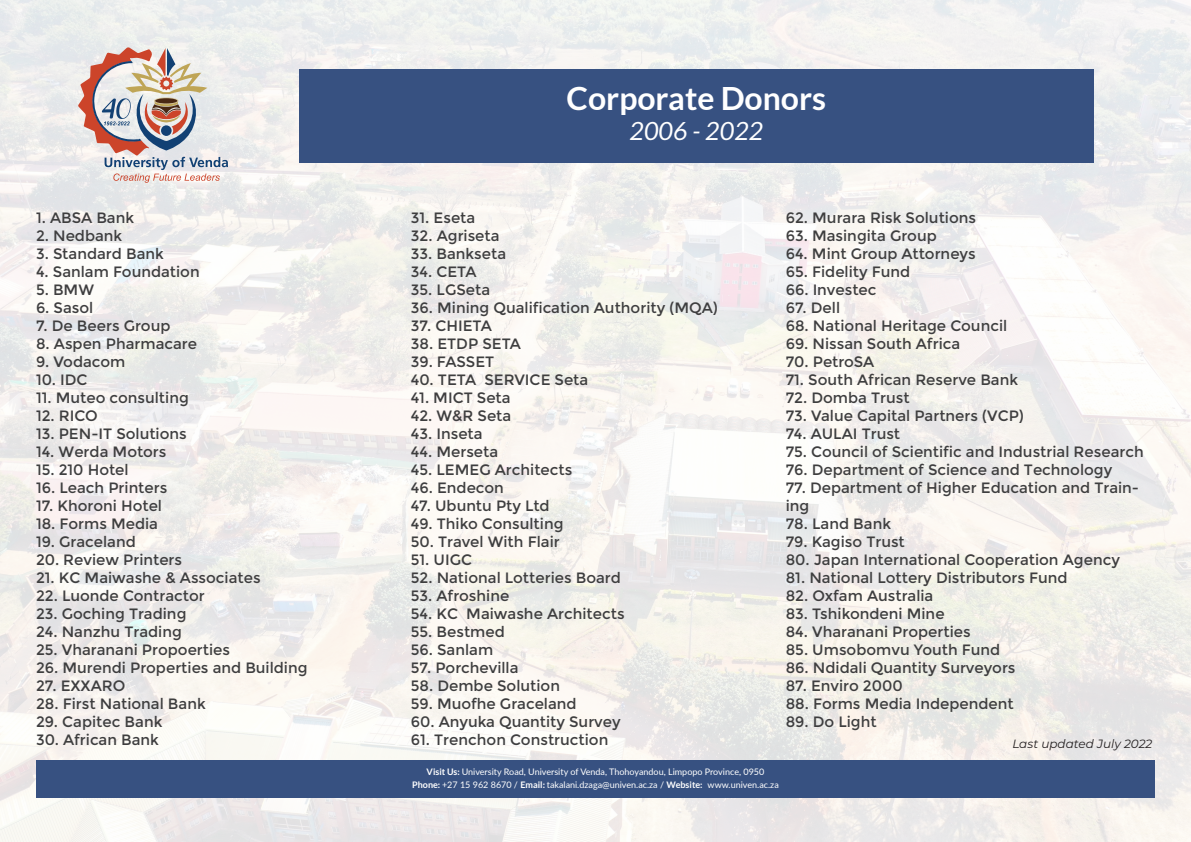
<style>
.page{position:relative;width:1191px;height:842px;background:#fff}
.page>*{position:absolute;margin:0;border:0;box-sizing:border-box;transform-origin:0 0}
.t1{font:700 32px "Lato";color:#fff}
.t2{font:italic 25px "Lato";color:#fff}
.Body_Text_Style{font:15px/18px "Montserrat";color:#3e3e3f}
.t3{font:italic 12px "Montserrat";color:#231f20}
.t4{font:9px "Lato";color:#fff}
.s1{font-weight:700}
</style>
<div class="page">
<img style="left:0;top:0;width:1191px;height:842px">
<div style="left:299px;top:69px;width:795px;height:94px;background:#375181"></div>
<div style="left:36px;top:760px;width:1119px;height:37px;background:#375181"></div>
<svg style="left:78px;top:47px;width:150px;height:136px"></svg>
<p class="Body_Text_Style" style="left:36px;top:209px;width:100px">1. ABSA Bank</p>
<p class="Body_Text_Style" style="left:36px;top:227px;width:88px">2. Nedbank</p>
<p class="Body_Text_Style" style="left:36px;top:245px;width:129px">3. Standard Bank</p>
<p class="Body_Text_Style" style="left:36px;top:263px;width:165px">4. Sanlam Foundation</p>
<p class="Body_Text_Style" style="left:36px;top:281px;width:60px">5. BMW</p>
<p class="Body_Text_Style" style="left:36px;top:299px;width:59px">6. Sasol</p>
<p class="Body_Text_Style" style="left:36px;top:317px;width:136px">7. De Beers Group</p>
<p class="Body_Text_Style" style="left:36px;top:335px;width:163px">8. Aspen Pharmacare</p>
<p class="Body_Text_Style" style="left:36px;top:353px;width:91px">9. Vodacom</p>
<p class="Body_Text_Style" style="left:36px;top:371px;width:53px">10. IDC</p>
<p class="Body_Text_Style" style="left:36px;top:389px;width:154px">11. Muteo consulting</p>
<p class="Body_Text_Style" style="left:36px;top:407px;width:63px">12. RICO</p>
<p class="Body_Text_Style" style="left:36px;top:425px;width:152px">13. PEN-IT Solutions</p>
<p class="Body_Text_Style" style="left:36px;top:443px;width:132px">14. Werda Motors</p>
<p class="Body_Text_Style" style="left:36px;top:461px;width:94px">15. 210 Hotel</p>
<p class="Body_Text_Style" style="left:36px;top:479px;width:133px">16. Leach Printers</p>
<p class="Body_Text_Style" style="left:36px;top:497px;width:128px">17. Khoroni Hotel</p>
<p class="Body_Text_Style" style="left:36px;top:515px;width:124px">18. Forms Media</p>
<p class="Body_Text_Style" style="left:36px;top:533px;width:101px">19. Graceland</p>
<p class="Body_Text_Style" style="left:36px;top:551px;width:148px">20. Review Printers</p>
<p class="Body_Text_Style" style="left:36px;top:569px;width:226px">21. KC Maiwashe &amp; Associates</p>
<p class="Body_Text_Style" style="left:36px;top:587px;width:170px">22. Luonde Contractor</p>
<p class="Body_Text_Style" style="left:36px;top:605px;width:152px">23. Goching Trading</p>
<p class="Body_Text_Style" style="left:36px;top:623px;width:147px">24. Nanzhu Trading</p>
<p class="Body_Text_Style" style="left:36px;top:641px;width:196px">25. Vharanani Propoerties</p>
<p class="Body_Text_Style" style="left:36px;top:659px;width:273px">26. Murendi Properties and Building</p>
<p class="Body_Text_Style" style="left:36px;top:677px;width:91px">27. EXXARO</p>
<p class="Body_Text_Style" style="left:36px;top:695px;width:171px">28. First National Bank</p>
<p class="Body_Text_Style" style="left:36px;top:713px;width:128px">29. Capitec Bank</p>
<p class="Body_Text_Style" style="left:36px;top:731px;width:124px">30. African Bank</p>
<p class="t1" style="left:566px;top:80px;width:261px">Corporate Donors</p>
<p class="t2" style="left:629px;top:117px;width:135px">2006 - 2022</p>
<p class="Body_Text_Style" style="left:411px;top:209px;width:66px">31. Eseta</p>
<p class="Body_Text_Style" style="left:411px;top:227px;width:90px">32. Agriseta</p>
<p class="Body_Text_Style" style="left:411px;top:245px;width:97px">33. Bankseta</p>
<p class="Body_Text_Style" style="left:411px;top:263px;width:67px">34. CETA</p>
<p class="Body_Text_Style" style="left:411px;top:281px;width:81px">35. LGSeta</p>
<p class="Body_Text_Style" style="left:411px;top:299px;width:308px">36. Mining Qualification Authority (MQA)</p>
<p class="Body_Text_Style" style="left:411px;top:317px;width:83px">37. CHIETA</p>
<p class="Body_Text_Style" style="left:411px;top:335px;width:112px">38. ETDP SETA</p>
<p class="Body_Text_Style" style="left:411px;top:353px;width:85px">39. FASSET</p>
<p class="Body_Text_Style" style="left:411px;top:371px;width:179px">40. TETA SERVICE Seta</p>
<p class="Body_Text_Style" style="left:411px;top:389px;width:101px">41. MICT Seta</p>
<p class="Body_Text_Style" style="left:411px;top:407px;width:102px">42. W&amp;R Seta</p>
<p class="Body_Text_Style" style="left:411px;top:425px;width:73px">43. Inseta</p>
<p class="Body_Text_Style" style="left:411px;top:443px;width:89px">44. Merseta</p>
<p class="Body_Text_Style" style="left:411px;top:461px;width:163px">45. LEMEG Architects</p>
<p class="Body_Text_Style" style="left:411px;top:479px;width:94px">46. Endecon</p>
<p class="Body_Text_Style" style="left:411px;top:497px;width:140px">47. Ubuntu Pty Ltd</p>
<p class="Body_Text_Style" style="left:411px;top:515px;width:154px">49. Thiko Consulting</p>
<p class="Body_Text_Style" style="left:411px;top:533px;width:150px">50. Travel With Flair</p>
<p class="Body_Text_Style" style="left:411px;top:551px;width:63px">51. UIGC</p>
<p class="Body_Text_Style" style="left:411px;top:569px;width:212px">52. National Lotteries Board</p>
<p class="Body_Text_Style" style="left:411px;top:587px;width:100px">53. Afroshine</p>
<p class="Body_Text_Style" style="left:411px;top:605px;width:215px">54. KC Maiwashe Architects</p>
<p class="Body_Text_Style" style="left:411px;top:623px;width:95px">55. Bestmed</p>
<p class="Body_Text_Style" style="left:411px;top:641px;width:84px">56. Sanlam</p>
<p class="Body_Text_Style" style="left:411px;top:659px;width:109px">57. Porchevilla</p>
<p class="Body_Text_Style" style="left:411px;top:677px;width:151px">58. Dembe Solution</p>
<p class="Body_Text_Style" style="left:411px;top:695px;width:167px">59. Muofhe Graceland</p>
<p class="Body_Text_Style" style="left:411px;top:713px;width:211px">60. Anyuka Quantity Survey</p>
<p class="Body_Text_Style" style="left:411px;top:731px;width:199px">61. Trenchon Construction</p>
<p class="t4" style="left:426px;top:765px;width:339px"><span class="s1">Visit Us:</span> University Road, University of Venda, Thohoyandou, Limpopo Province, 0950</p>
<p class="t4" style="left:412px;top:778px;width:368px"><span class="s1">Phone:</span> +27 15 962 8670 / <span class="s1">Email:</span> takalani.dzaga@univen.ac.za / <span class="s1">Website:</span> www.univen.ac.za</p>
<p class="Body_Text_Style" style="left:785px;top:209px;width:192px">62. Murara Risk Solutions</p>
<p class="Body_Text_Style" style="left:785px;top:227px;width:153px">63. Masingita Group</p>
<p class="Body_Text_Style" style="left:785px;top:245px;width:191px">64. Mint Group Attorneys</p>
<p class="Body_Text_Style" style="left:785px;top:263px;width:126px">65. Fidelity Fund</p>
<p class="Body_Text_Style" style="left:785px;top:281px;width:92px">66. Investec</p>
<p class="Body_Text_Style" style="left:785px;top:299px;width:56px">67. Dell</p>
<p class="Body_Text_Style" style="left:785px;top:317px;width:223px">68. National Heritage Council</p>
<p class="Body_Text_Style" style="left:785px;top:335px;width:176px">69. Nissan South Africa</p>
<p class="Body_Text_Style" style="left:785px;top:353px;width:90px">70. PetroSA</p>
<p class="Body_Text_Style" style="left:785px;top:371px;width:234px">71. South African Reserve Bank</p>
<p class="Body_Text_Style" style="left:785px;top:389px;width:125px">72. Domba Trust</p>
<p class="Body_Text_Style" style="left:785px;top:407px;width:239px">73. Value Capital Partners (VCP)</p>
<p class="Body_Text_Style" style="left:785px;top:425px;width:116px">74. AULAI Trust</p>
<p class="Body_Text_Style" style="left:785px;top:443px;width:359px">75. Council of Scientific and Industrial Research</p>
<p class="Body_Text_Style" style="left:785px;top:461px;width:328px">76. Department of Science and Technology</p>
<p class="Body_Text_Style" style="left:785px;top:479px;width:355px">77. Department of Higher Education and Train&shy;ing</p>
<p class="Body_Text_Style" style="left:785px;top:515px;width:107px">78. Land Bank</p>
<p class="Body_Text_Style" style="left:785px;top:533px;width:121px">79. Kagiso Trust</p>
<p class="Body_Text_Style" style="left:785px;top:551px;width:336px">80. Japan International Cooperation Agency</p>
<p class="Body_Text_Style" style="left:785px;top:569px;width:283px">81. National Lottery Distributors Fund</p>
<p class="Body_Text_Style" style="left:785px;top:587px;width:149px">82. Oxfam Australia</p>
<p class="Body_Text_Style" style="left:785px;top:605px;width:160px">83. Tshikondeni Mine</p>
<p class="Body_Text_Style" style="left:785px;top:623px;width:186px">84. Vharanani Properties</p>
<p class="Body_Text_Style" style="left:785px;top:641px;width:216px">85. Umsobomvu Youth Fund</p>
<p class="Body_Text_Style" style="left:785px;top:659px;width:231px">86. Ndidali Quantity Surveyors</p>
<p class="Body_Text_Style" style="left:785px;top:677px;width:118px">87. Enviro 2000</p>
<p class="Body_Text_Style" style="left:785px;top:695px;width:229px">88. Forms Media Independent</p>
<p class="Body_Text_Style" style="left:785px;top:713px;width:92px">89. Do Light</p>
<p class="t3" style="left:1012px;top:736px;width:141px">Last updated July 2022</p>
</div>
